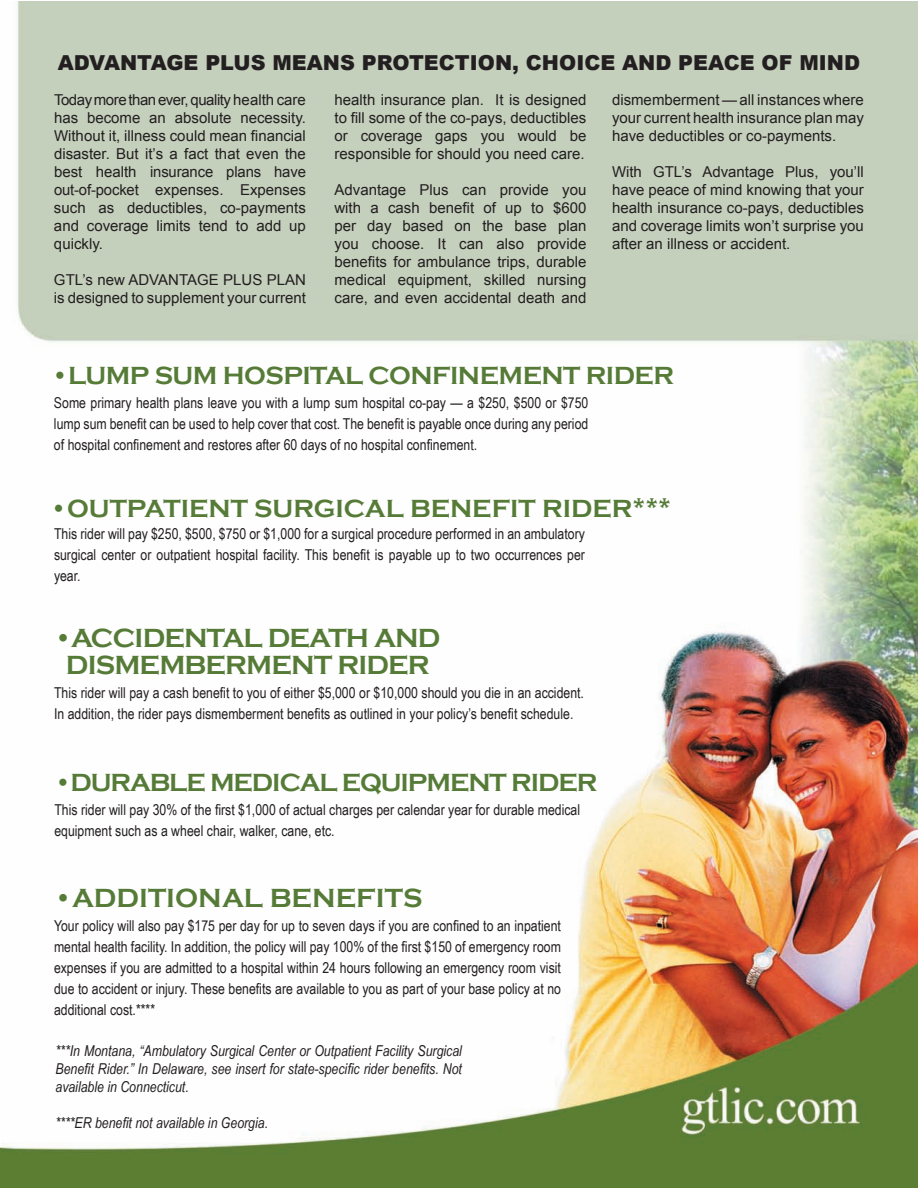
<style>
.page{position:relative;width:918px;height:1188px;background:#fff}
.page>*{position:absolute;margin:0;border:0;box-sizing:border-box;transform-origin:0 0}
.t1{font:700 27px/27px "Copperplate Gothic";letter-spacing:-.03em;color:#557b37;text-align:center}
.t2{font:700 27px "Copperplate Gothic";color:#557b37}
.t3{font:700 25.5px "Copperplate Gothic";color:#557b37}
.t4{font:700 25.5px "Copperplate Gothic";letter-spacing:-.02em;color:#557b37}
.t5{font:700 25.5px "Copperplate Gothic";letter-spacing:-.04em;color:#557b37}
.t6{font:900 20.7px "Arial";color:#231f20}
.t7{font:15px/21px "Arial Narrow";color:#231f20;text-align:justify}
.t8{font:15px/18px "Arial";color:#231f20;text-align:justify}
.t9{font:italic 15px/18px "Arial Narrow";color:#231f20;text-align:justify}
</style>
<div class="page">
<img style="left:0;top:2px;width:918px;height:1186px">
<h3 class="t6" style="left:58px;top:48px;width:804px">ADVANTAGE PLUS MEANS PROTECTION, CHOICE AND PEACE OF MIND</h3>
<p class="t8" style="left:612px;top:91px;width:253px">dismemberment — all instances where your current health insurance plan may have deductibles or co-payments.</p>
<p class="t8" style="left:612px;top:163px;width:253px">With GTL’s Advantage Plus, you’ll have peace of mind knowing that your health insurance co-pays, deductibles and coverage limits won’t surprise you after an illness or accident.</p>
<p class="t8" style="left:334px;top:91px;width:253px">health insurance plan. It is designed to fill some of the co-pays, deductibles or coverage gaps you would be responsible for should you need care.</p>
<p class="t8" style="left:334px;top:181px;width:253px">Advantage Plus can provide you with a cash benefit of up to $600 per day based on the base plan you choose. It can also provide benefits for ambulance trips, durable medical equipment, skilled nursing care, and even accidental death and</p>
<p class="t8" style="left:54px;top:91px;width:253px">Today more than ever, quality health care has become an absolute necessity.<br>Without it, illness could mean financial disaster. But it’s a fact that even the best health insurance plans have out-of-pocket expenses. Expenses such as deductibles, co-payments and coverage limits tend to add up quickly.</p>
<p class="t8" style="left:54px;top:271px;width:253px">GTL’s new ADVANTAGE PLUS PLAN is designed to supplement your current</p>
<h2 class="t4" style="left:52px;top:361px;width:624px">•LUMP SUM HOSPITAL CONFINEMENT RIDER</h2>
<p class="t7" style="left:54px;top:391px;width:536px">Some primary health plans leave you with a lump sum hospital co-pay — a $250, $500 or $750 lump sum benefit can be used to help cover that cost. The benefit is payable once during any period of hospital confinement and restores after 60 days of no hospital confinement.</p>
<h2 class="t3" style="left:50px;top:494px;width:623px">•OUTPATIENT SURGICAL BENEFIT RIDER***</h2>
<p class="t7" style="left:54px;top:522px;width:533px">This rider will pay $250, $500, $750 or $1,000 for a surgical procedure performed in an ambulatory surgical center or outpatient hospital facility. This benefit is payable up to two occurrences per year.</p>
<h1 class="t1" style="left:54px;top:625px;width:388px">•ACCIDENTAL DEATH AND<br>DISMEMBERMENT RIDER</h1>
<p class="t7" style="left:54px;top:682px;width:532px">This rider will pay a cash benefit to you of either $5,000 or $10,000 should you die in an accident.<br>In addition, the rider pays dismemberment benefits as outlined in your policy’s benefit schedule.</p>
<h2 class="t5" style="left:54px;top:768px;width:545px">•DURABLE MEDICAL EQUIPMENT RIDER</h2>
<p class="t7" style="left:54px;top:799px;width:527px">This rider will pay 30% of the first $1,000 of actual charges per calendar year for durable medical equipment such as a wheel chair, walker, cane, etc.</p>
<h1 class="t2" style="left:54px;top:883px;width:370px">•ADDITIONAL BENEFITS</h1>
<p class="t7" style="left:54px;top:914px;width:509px">Your policy will also pay $175 per day for up to seven days if you are confined to an inpatient mental health facility. In addition, the policy will pay 100% of the first $150 of emergency room expenses if you are admitted to a hospital within 24 hours following an emergency room visit due to accident or injury. These benefits are available to you as part of your base policy at no additional cost.****</p>
<p class="t9" style="left:56px;top:1042px;width:408px">***In Montana, “Ambulatory Surgical Center or Outpatient Facility Surgical Benefit Rider.” In Delaware, see insert for state-specific rider benefits. Not available in Connecticut.</p>
<p class="t9" style="left:56px;top:1114px;width:214px">****ER benefit not available in Georgia.</p>
</div>
